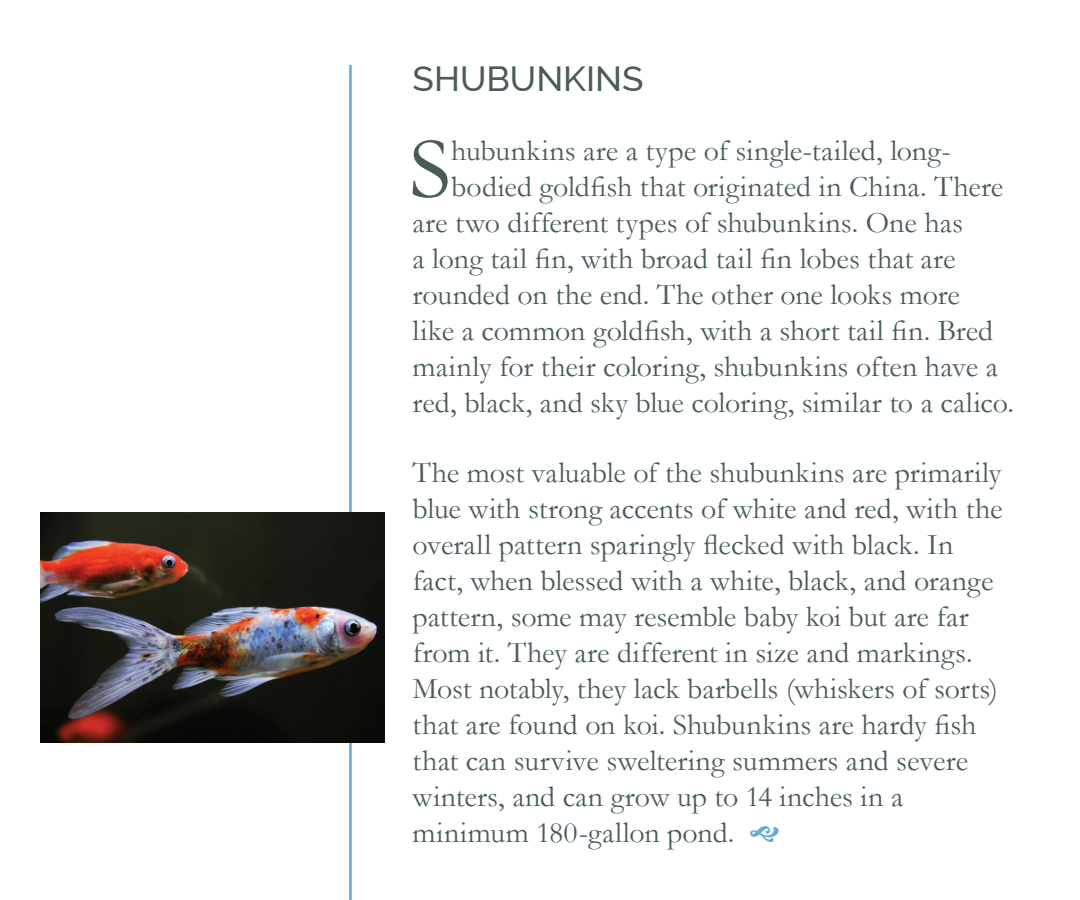
<style>
.page{position:relative;width:1080px;height:900px;background:#fff}
.page>*{position:absolute;margin:0;border:0;box-sizing:border-box;transform-origin:0 0}
.t1{font:87.75px "Garamond";color:#495c56}
.t2{font:500 35px "Raleway";color:#495c56}
.t3{font:30px/36px "Garamond";color:#495c56}
</style>
<div class="page">
<hr style="left:349px;top:65px;width:3px;height:835px;background:#67a9d6">
<img style="left:40px;top:512px;width:345px;height:231px">
<p class="t2" style="left:413px;top:58px;width:232px">SHUBUNKINS</p>
<h1 class="t1" style="left:409px;top:110px;width:44px">S</h1>
<p class="t3" style="left:451px;top:132px;width:501px">hubunkins are a type of single-tailed, long-</p>
<p class="t3" style="left:451px;top:168px;width:554px">bodied goldfish that originated in China. There</p>
<p class="t3" style="left:413px;top:204px;width:552px">are two different types of shubunkins. One has</p>
<p class="t3" style="left:413px;top:240px;width:545px">a long tail fin, with broad tail fin lobes that are</p>
<p class="t3" style="left:413px;top:276px;width:549px">rounded on the end. The other one looks more</p>
<p class="t3" style="left:413px;top:312px;width:582px">like a common goldfish, with a short tail fin. Bred</p>
<p class="t3" style="left:413px;top:348px;width:587px">mainly for their coloring, shubunkins often have a</p>
<p class="t3" style="left:413px;top:384px;width:603px">red, black, and sky blue coloring, similar to a calico.</p>
<p class="t3" style="left:413px;top:454px;width:592px">The most valuable of the shubunkins are primarily blue with strong accents of white and red, with the overall pattern sparingly flecked with black. In fact, when blessed with a white, black, and orange pattern, some may resemble baby koi but are far from it. They are different in size and markings.<br>Most notably, they lack barbells (whiskers of sorts) that are found on koi. Shubunkins are hardy fish that can survive sweltering summers and severe winters, and can grow up to 14 inches in a minimum 180-gallon pond.</p>
</div>
